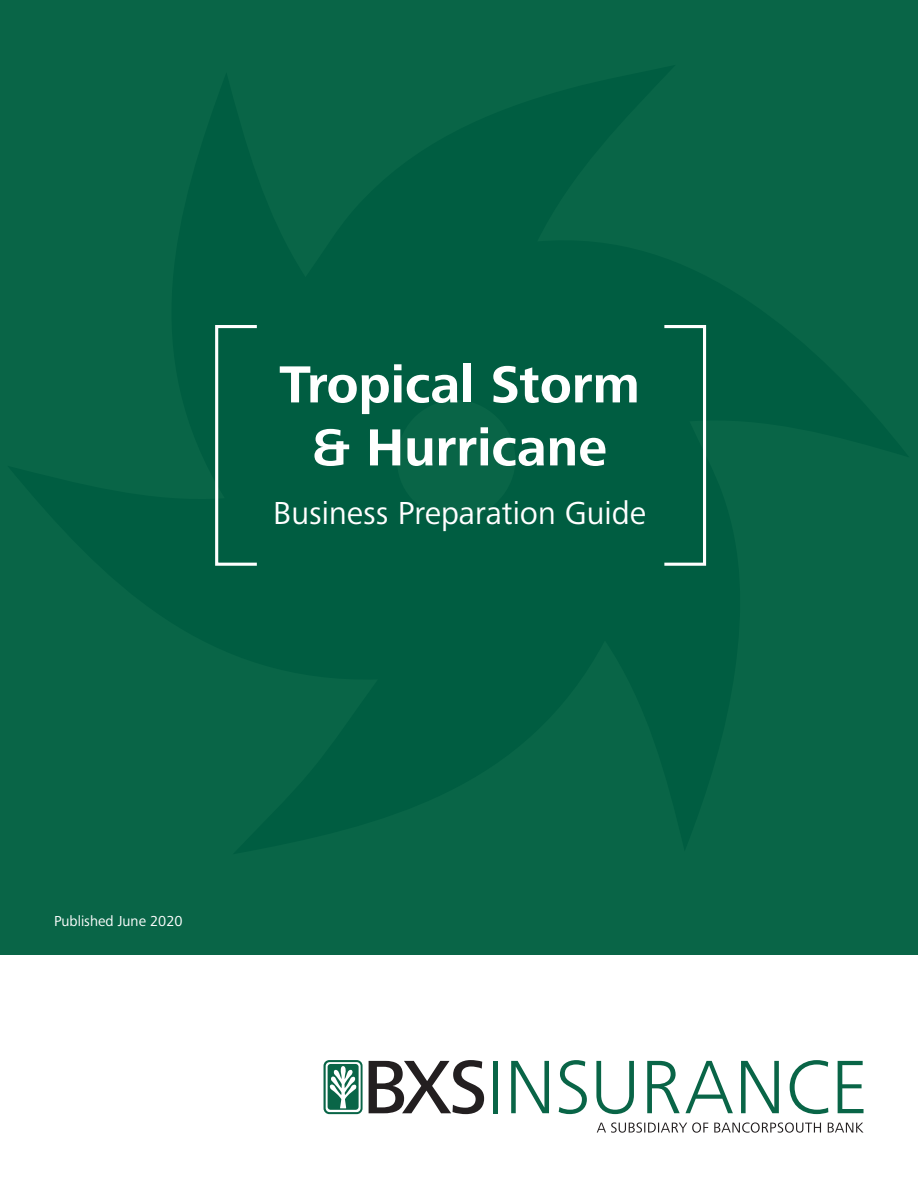
<style>
.page{position:relative;width:918px;height:1188px;background:#fff}
.page>*{position:absolute;margin:0;border:0;box-sizing:border-box;transform-origin:0 0}
.t1{font:700 54px/63px "Frutiger Next Pro";color:#fff;text-align:center}
.t2{font:33px "Frutiger Next Pro";color:#fff}
.t3{font:15px "Frutiger Next Pro";color:#fff}
</style>
<div class="page">
<div style="left:0;top:0;width:918px;height:955px;background:#096547"></div>
<svg style="left:597px;top:1122px;width:267px;height:11px"></svg>
<svg style="left:324px;top:1060px;width:39px;height:54px"></svg>
<svg style="left:369px;top:1060px;width:115px;height:54px"></svg>
<div style="left:493px;top:1061px;width:5px;height:52px;background:#096547"></div>
<svg style="left:511px;top:1061px;width:38px;height:52px"></svg>
<svg style="left:559px;top:1060px;width:28px;height:54px"></svg>
<svg style="left:596px;top:1061px;width:38px;height:53px"></svg>
<svg style="left:647px;top:1061px;width:86px;height:52px"></svg>
<svg style="left:741px;top:1061px;width:38px;height:52px"></svg>
<svg style="left:790px;top:1060px;width:38px;height:54px"></svg>
<svg style="left:838px;top:1061px;width:26px;height:52px"></svg>
<div style="left:215px;top:325px;width:43px;height:241px;border:3px solid #fff"></div>
<div style="left:663px;top:325px;width:43px;height:241px;border:3px solid #fff"></div>
<p class="t1" style="left:279px;top:353px;width:362px">Tropical Storm &amp; Hurricane</p>
<p class="t2" style="left:273px;top:494px;width:374px">Business Preparation Guide</p>
<p class="t3" style="left:54px;top:912px;width:130px">Published June 2020</p>
</div>
